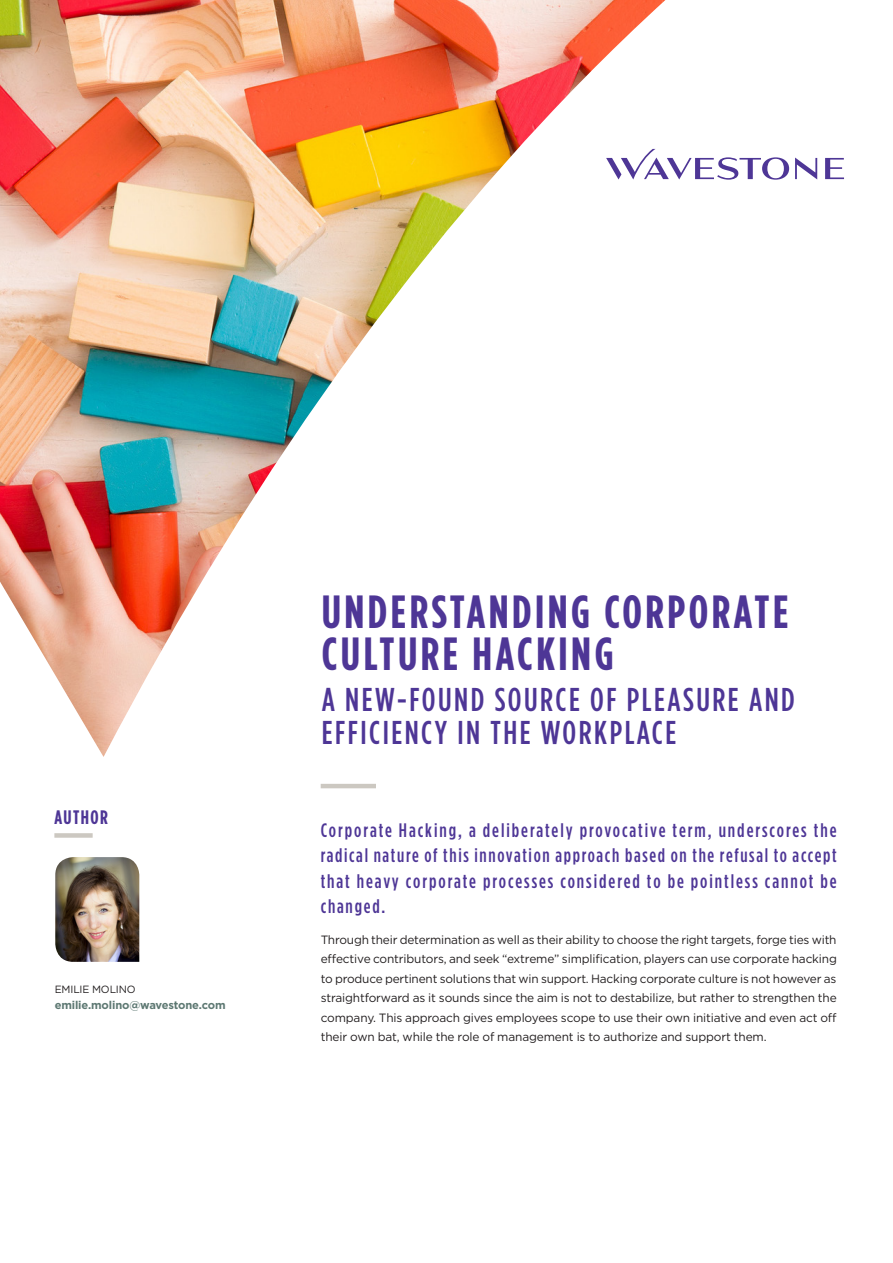
<style>
.page{position:relative;width:893px;height:1263px;background:#fff}
.page>*{position:absolute;margin:0;border:0;box-sizing:border-box;transform-origin:0 0}
.TITRE-COUV{font:700 46.5px/42px "Gotham Condensed";letter-spacing:.075em;color:#4e3696}
.TITRE-COUV-2{font:500 33px/33px "Gotham Condensed";letter-spacing:.075em;color:#4e3696}
.CHAPEAU{font:500 19.5px/25.5px "Gotham Condensed";letter-spacing:.1em;color:#4e3696;text-align:justify}
.HAUT_de_PAGE___AUTEU{font:700 19.5px "Gotham Condensed";letter-spacing:.075em;color:#4e3696}
.TEXTE_COURANT{font:12px/19.5px "Gotham";letter-spacing:-.01em;color:#231f20;text-align:justify}
.email{font:700 11.25px "Gotham";letter-spacing:-.01em;color:#5d7872}
.NOMS_AUTEURS{font:10.5px "Gotham";letter-spacing:-.01em;color:#231f20}
</style>
<div class="page">
<img style="left:0;top:0;width:665px;height:757px">
<img style="left:55px;top:857px;width:84px;height:105px">
<svg style="left:825px;top:158px;width:19px;height:21px"></svg>
<svg style="left:795px;top:158px;width:22px;height:21px"></svg>
<svg style="left:606px;top:149px;width:183px;height:31px"></svg>
<div style="left:54px;top:833px;width:39px;height:5px;background:#ccc8c1"></div>
<hr style="left:321px;top:784px;width:55px;height:4px;background:#ccc8c1">
<p class="HAUT_de_PAGE___AUTEU" style="left:54px;top:805px;width:55px">AUTHOR</p>
<p class="NOMS_AUTEURS" style="left:55px;top:982px;width:83px">EMILIE MOLINO</p>
<p class="email" style="left:55px;top:998px;width:172px">emilie.molino@wavestone.com</p>
<p class="TITRE-COUV" style="left:322px;top:590px;width:468px">UNDERSTANDING CORPORATE<br>CULTURE HACKING</p>
<p class="TITRE-COUV-2" style="left:322px;top:683px;width:475px">A NEW-FOUND SOURCE OF PLEASURE AND<br>EFFICIENCY IN THE WORKPLACE</p>
<p class="CHAPEAU" style="left:321px;top:817px;width:518px">Corporate Hacking, a deliberately provocative term, underscores the radical nature of this innovation approach based on the refusal to accept that heavy corporate processes considered to be pointless cannot be changed.</p>
<p class="TEXTE_COURANT" style="left:321px;top:929px;width:518px">Through their determination as well as their ability to choose the right targets, forge ties with effective contributors, and seek “extreme” simplification, players can use corporate hacking to produce pertinent solutions that win support. Hacking corporate culture is not however as straightforward as it sounds since the aim is not to destabilize, but rather to strengthen the company. This approach gives employees scope to use their own initiative and even act off their own bat, while the role of management is to authorize and support them.</p>
</div>
